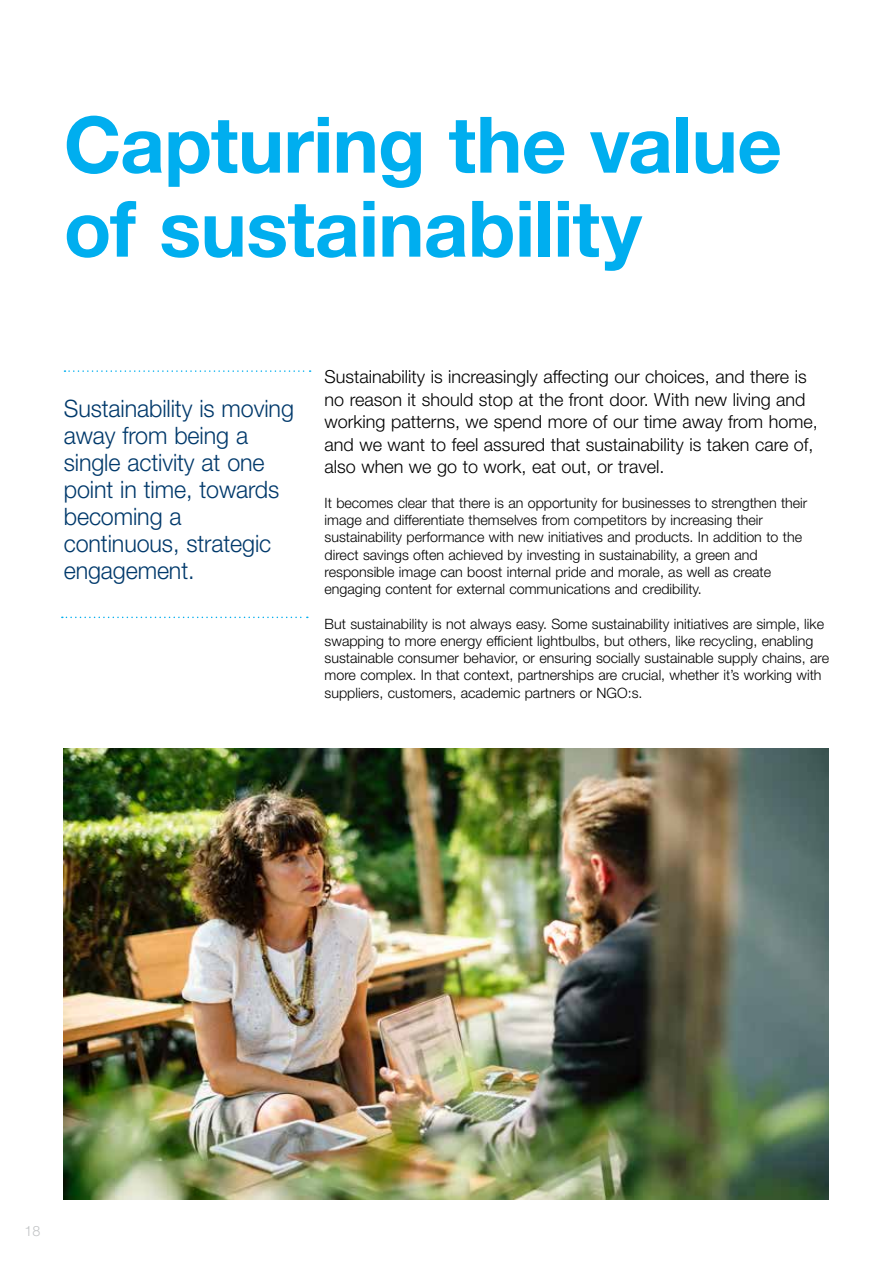
<style>
.page{position:relative;width:893px;height:1263px;background:#fff}
.page>*{position:absolute;margin:0;border:0;box-sizing:border-box;transform-origin:0 0}
.t1{font:700 78px/84px "Helvetica Neue LT Std";letter-spacing:-.01em;color:#00aeef}
.t2{font:300 24px/27px "Helvetica Neue LT Std";letter-spacing:-.005em;color:#00396b}
.t3{font:300 18px/22.5px "Helvetica Neue LT Pro";color:#000}
.t4{font:300 14.25px/17.2px "Helvetica Neue LT Pro";color:#000}
.t5{font:300 14.25px "Helvetica Neue LT Pro";color:#c2c4c6}
</style>
<div class="page">
<img style="left:64px;top:748px;width:765px;height:451px">
<svg style="left:62px;top:617px;width:246px;height:1px"></svg>
<svg style="left:64px;top:370px;width:247px;height:2px"></svg>
<h1 class="t1" style="left:64px;top:101px;width:720px">Capturing the value of sustainability</h1>
<h2 class="t2" style="left:64px;top:395px;width:232px">Sustainability is moving away from being a single activity at one point in time, towards becoming a continuous, strategic engagement.</h2>
<p class="t3" style="left:325px;top:365px;width:495px">Sustainability is increasingly affecting our choices, and there is no reason it should stop at the front door. With new living and working patterns, we spend more of our time away from home, and we want to feel assured that sustainability is taken care of, also when we go to work, eat out, or travel.</p>
<p class="t4" style="left:325px;top:494px;width:484px">It becomes clear that there is an opportunity for businesses to strengthen their image and differentiate themselves from competitors by increasing their sustainability performance with new initiatives and products. In addition to the direct savings often achieved by investing in sustainability, a green and responsible image can boost internal pride and morale, as well as create engaging content for external communications and credibility.</p>
<p class="t4" style="left:325px;top:614px;width:506px">But sustainability is not always easy. Some sustainability initiatives are simple, like swapping to more energy efficient lightbulbs, but others, like recycling, enabling sustainable consumer behavior, or ensuring socially sustainable supply chains, are more complex. In that context, partnerships are crucial, whether it’s working with suppliers, customers, academic partners or NGO:s.</p>
<p class="t5" style="left:24px;top:1222px;width:17px">18</p>
</div>
